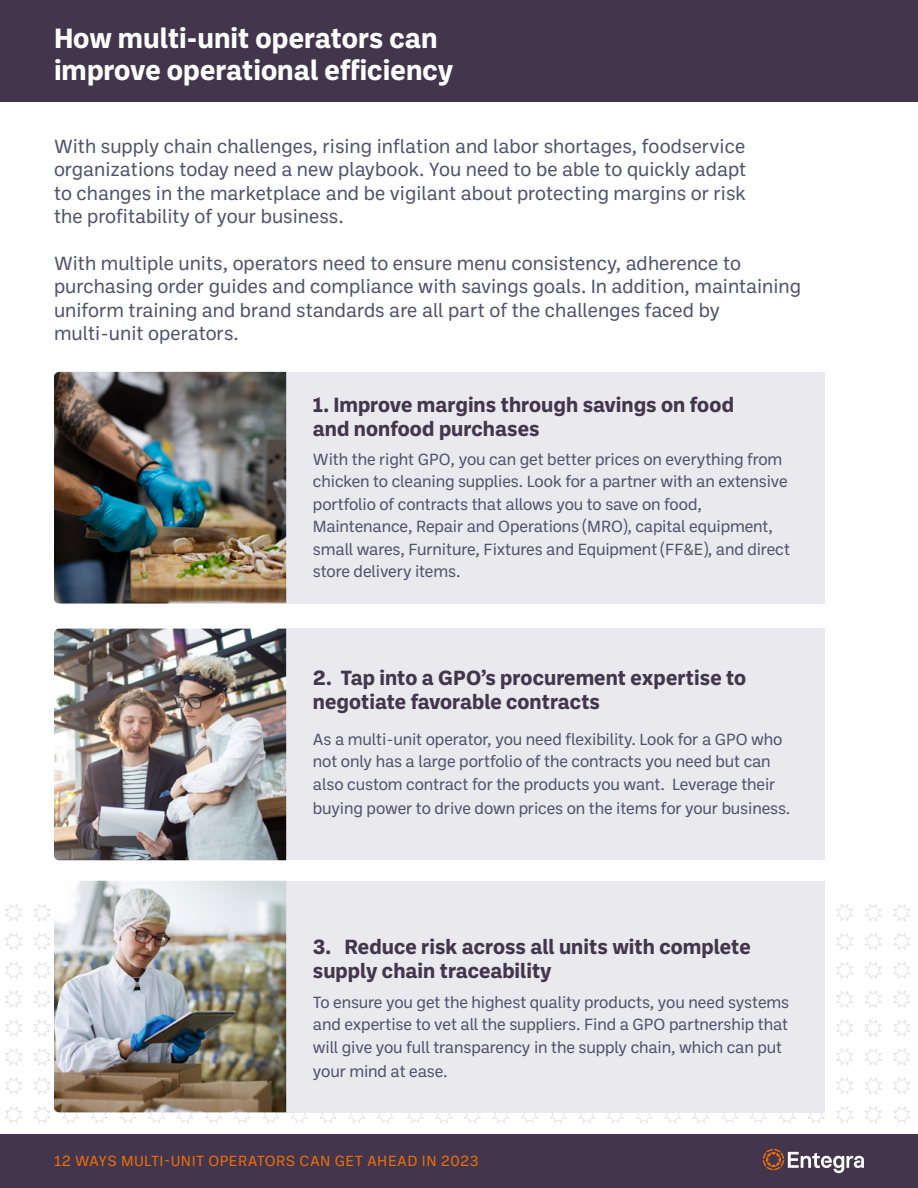
<style>
.page{position:relative;width:918px;height:1188px;background:#fff}
.page>*{position:absolute;margin:0;border:0;box-sizing:border-box;transform-origin:0 0}
.t1{font:700 28.5px/31.5px "Ballinger";color:#fff}
.t2{font:700 21px/24px "Ballinger";color:#43364c}
.t3{font:19.5px/23.4px "Ballinger";color:#52516b;text-align:justify}
.t4{font:16.5px/22.5px "Ballinger";letter-spacing:-.01em;color:#52516b}
.t5{font:15px "Ballinger";letter-spacing:.025em;color:#ed6e0c}
</style>
<div class="page">
<svg style="left:5px;top:904px;width:389px;height:219px"></svg>
<svg style="left:147px;top:1112px;width:161px;height:11px"></svg>
<svg style="left:402px;top:1112px;width:394px;height:11px"></svg>
<svg style="left:549px;top:1112px;width:161px;height:11px"></svg>
<svg style="left:802px;top:904px;width:108px;height:219px"></svg>
<div style="left:0;top:1134px;width:918px;height:54px;background:#43364c"></div>
<div style="left:0;top:0;width:918px;height:102px;background:#43364c"></div>
<div style="left:286px;top:372px;width:539px;height:232px;background:#e9e9ee"></div>
<img style="left:54px;top:372px;width:232px;height:232px">
<div style="left:286px;top:629px;width:539px;height:231px;background:#e9e9ee"></div>
<img style="left:54px;top:629px;width:232px;height:231px">
<div style="left:286px;top:881px;width:539px;height:231px;background:#e9e9ee"></div>
<img style="left:54px;top:881px;width:232px;height:231px">
<svg style="left:763px;top:1149px;width:101px;height:24px"></svg>
<p class="t1" style="left:54px;top:21px;width:401px">How multi-unit operators can improve operational efficiency</p>
<p class="t3" style="left:54px;top:133px;width:694px">With supply chain challenges, rising inflation and labor shortages, foodservice organizations today need a new playbook. You need to be able to quickly adapt to changes in the marketplace and be vigilant about protecting margins or risk the profitability of your business.</p>
<p class="t3" style="left:54px;top:250px;width:749px;text-align:left">With multiple units, operators need to ensure menu consistency, adherence to purchasing order guides and compliance with savings goals. In addition, maintaining uniform training and brand standards are all part of the challenges faced by multi-unit operators.</p>
<p class="t2" style="left:313px;top:391px;width:423px">1. Improve margins through savings on food and nonfood purchases</p>
<p class="t4" style="left:313px;top:447px;width:479px">With the right GPO, you can get better prices on everything from chicken to cleaning supplies. Look for a partner with an extensive portfolio of contracts that allows you to save on food, Maintenance, Repair and Operations (MRO), capital equipment, small wares, Furniture, Fixtures and Equipment (FF&amp;E), and direct store delivery items.</p>
<p class="t2" style="left:313px;top:664px;width:435px">2. Tap into a GPO’s procurement expertise to negotiate favorable contracts</p>
<p class="t4" style="left:313px;top:727px;width:471px">As a multi-unit operator, you need flexibility. Look for a GPO who not only has a large portfolio of the contracts you need but can also custom contract for the products you want. Leverage their</p>
<p class="t4" style="left:313px;top:796px;width:479px">buying power to drive down prices on the items for your business.</p>
<p class="t2" style="left:313px;top:934px;width:439px">3. Reduce risk across all units with complete supply chain traceability</p>
<p class="t4" style="left:313px;top:990px;width:478px;text-align:justify">To ensure you get the highest quality products, you need systems and expertise to vet all the suppliers. Find a GPO partnership that will give you full transparency in the supply chain, which can put</p>
<p class="t4" style="left:313px;top:1059px;width:136px">your mind at ease.</p>
<p class="t5" style="left:54px;top:1151px;width:426px">12 WAYS MULTI-UNIT OPERATORS CAN GET AHEAD IN 2023</p>
</div>
